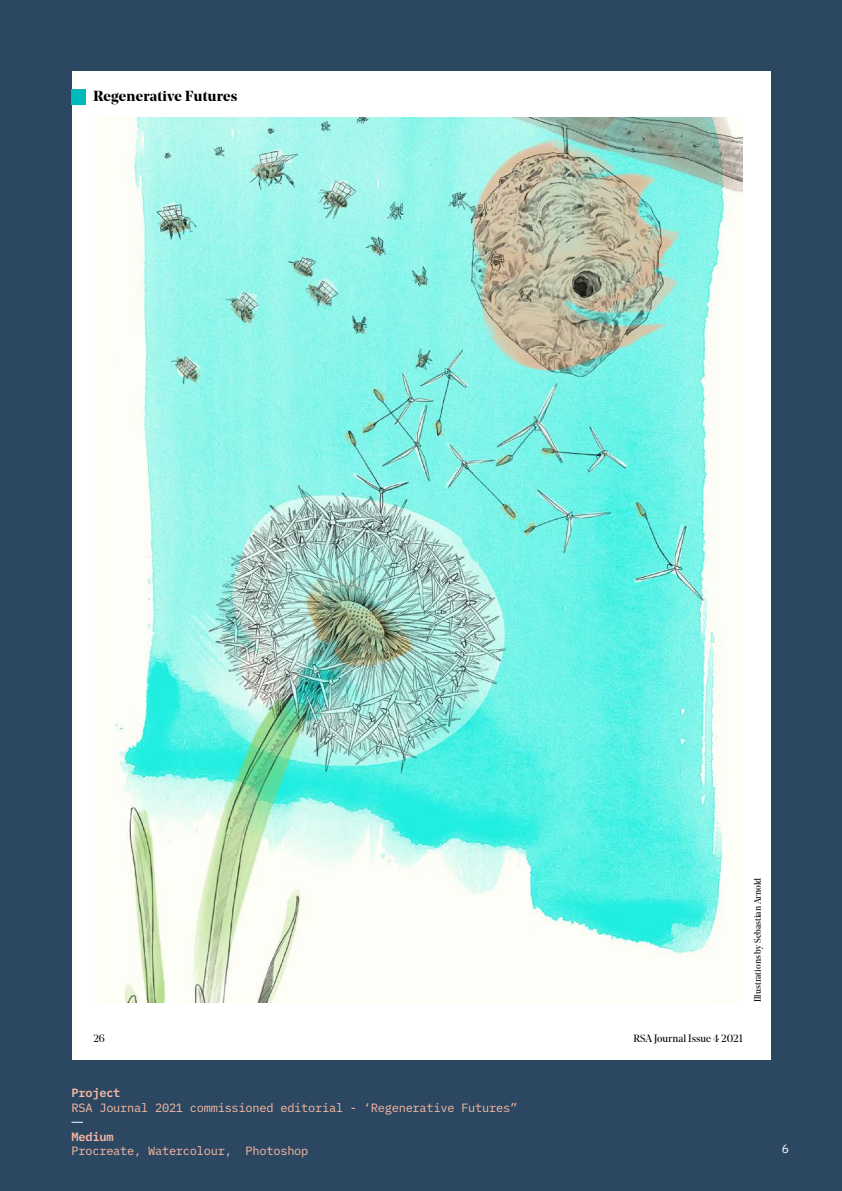
<style>
.page{position:relative;width:842px;height:1191px;background:#2c4761}
.page>*{position:absolute;margin:0;border:0;box-sizing:border-box;transform-origin:0 0}
.t1{font:700 14.5px "Noe Display";letter-spacing:.015em;color:#000}
.t2{font:12px "IBM Plex Mono";letter-spacing:-.02em;color:#f8baa4}
.t3{font:600 12px "IBM Plex Mono";letter-spacing:-.02em;color:#f8baa4}
.t4{font:12px "IBM Plex Mono";color:#fff}
.t5{font:10.5px "Noe Display";color:#000}
.t6{font:9.2px "Noe Display";color:#000}
</style>
<div class="page">
<div style="left:72px;top:71px;width:698px;height:988px;background:#fff"></div>
<div style="left:72px;top:90px;width:14px;height:15px;background:#00baba"></div>
<img style="left:115px;top:117px;width:628px;height:885px">
<p class="t1" style="left:93px;top:87px;width:146px">Regenerative Futures</p>
<p class="t6" style="left:752px;top:1002px;width:126px;rotate:-90deg">Illustrations by Sebastian Arnold</p>
<p class="t5" style="left:93px;top:1031px;width:13px">26</p>
<p class="t5" style="left:633px;top:1031px;width:111px">RSA Journal Issue 4 2021</p>
<p class="t3" style="left:72px;top:1083px;width:50px">Project</p>
<p class="t2" style="left:72px;top:1098px;width:447px">RSA Journal 2021 commissioned editorial - ‘Regenerative Futures”</p>
<p class="t3" style="left:72px;top:1126px;width:43px">Medium</p>
<p class="t2" style="left:72px;top:1141px;width:238px">Procreate, Watercolour, Photoshop</p>
<p class="t4" style="left:782px;top:1139px;width:9px">6</p>
</div>
